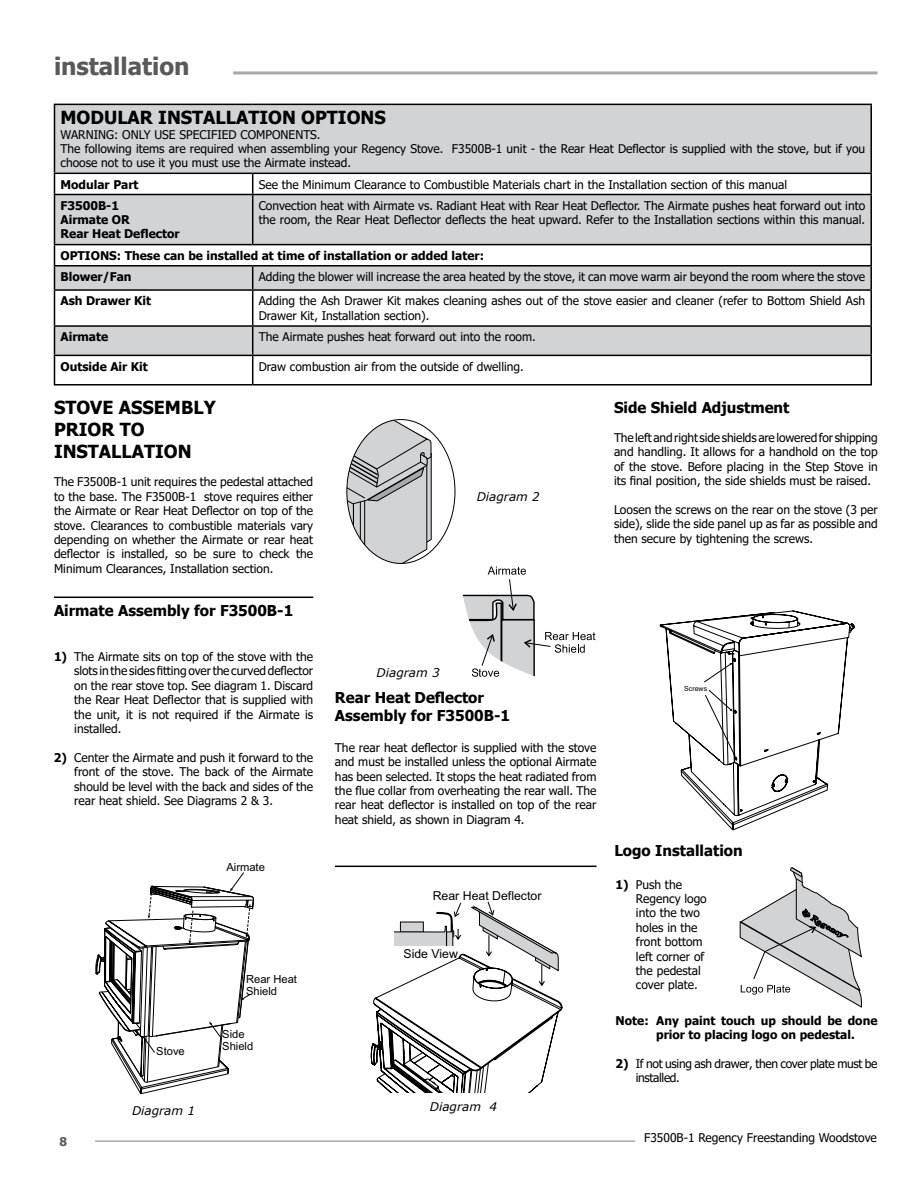
<style>
.page{position:relative;width:918px;height:1188px;background:#fff}
.page>*{position:absolute;margin:0;border:0;box-sizing:border-box;transform-origin:0 0}
.t1{font:700 24px "Tahoma";color:#58595b}
.t2{font:700 18px/21.6px "Tahoma";color:#000}
.t3{font:700 15px/18px "Tahoma";color:#000}
.t4{font:12.3px "Arial";color:#000}
.t5{font:12px/14.4px "Tahoma";color:#000;text-align:justify}
.t6{font:700 12px/14.4px "Tahoma";color:#000}
.t7{font:12px/14.4px "Tahoma";letter-spacing:-.03em;color:#000}
.t8{font:italic 12px "Verdana";color:#000}
.t9{font:700 12px "Tahoma";color:#58595b}
.t10{font:11.25px/12.5px "Arial";color:#000}
.t11{font:7.05px "Arial";color:#000}
.s1{font-weight:700}
</style>
<div class="page">
<hr style="left:95px;top:1140px;width:540px;height:2px;background:#a7a9ac">
<hr style="left:233px;top:71px;width:644px;height:3px;background:#a7a9ac">
<svg style="left:462px;top:567px;width:133px;height:110px"></svg>
<svg style="left:740px;top:867px;width:122px;height:141px"></svg>
<svg style="left:371px;top:901px;width:192px;height:192px"></svg>
<svg style="left:660px;top:611px;width:195px;height:219px"></svg>
<svg style="left:347px;top:420px;width:85px;height:143px"></svg>
<hr style="left:54px;top:597px;width:259px;height:1px;background:#000">
<hr style="left:335px;top:866px;width:262px;height:1px;background:#000">
<svg style="left:95px;top:872px;width:160px;height:223px"></svg>
<svg style="left:55px;top:105px;width:815px;height:250px;fill:#d1d3d4"></svg>
<hr style="left:54px;top:104px;width:199px;height:1px;background:#000">
<hr style="left:54px;top:105px;width:1px;height:68px;background:#000">
<hr style="left:253px;top:104px;width:619px;height:1px;background:#000">
<hr style="left:870px;top:105px;width:2px;height:68px;background:#000">
<hr style="left:54px;top:173px;width:199px;height:1px;background:#000">
<svg style="left:54px;top:174px;width:1px;height:20px"></svg>
<hr style="left:253px;top:173px;width:619px;height:1px;background:#000">
<svg style="left:252px;top:174px;width:1px;height:20px"></svg>
<hr style="left:870px;top:174px;width:2px;height:20px;background:#000">
<hr style="left:54px;top:194px;width:199px;height:1px;background:#000">
<hr style="left:54px;top:195px;width:1px;height:49px;background:#000">
<hr style="left:253px;top:194px;width:619px;height:1px;background:#000">
<hr style="left:252px;top:195px;width:1px;height:49px;background:#000">
<hr style="left:870px;top:195px;width:2px;height:49px;background:#000">
<hr style="left:54px;top:244px;width:199px;height:1px;background:#000">
<hr style="left:253px;top:244px;width:619px;height:1px;background:#000">
<hr style="left:870px;top:245px;width:2px;height:20px;background:#000">
<hr style="left:54px;top:265px;width:199px;height:2px;background:#000">
<svg style="left:54px;top:245px;width:1px;height:44px"></svg>
<hr style="left:253px;top:265px;width:619px;height:2px;background:#000">
<svg style="left:252px;top:267px;width:1px;height:22px"></svg>
<hr style="left:870px;top:267px;width:2px;height:22px;background:#000">
<hr style="left:54px;top:289px;width:199px;height:2px;background:#000">
<hr style="left:54px;top:291px;width:1px;height:34px;background:#000">
<hr style="left:253px;top:289px;width:619px;height:2px;background:#000">
<hr style="left:252px;top:291px;width:1px;height:34px;background:#000">
<hr style="left:870px;top:291px;width:2px;height:34px;background:#000">
<hr style="left:54px;top:325px;width:199px;height:2px;background:#000">
<hr style="left:253px;top:325px;width:619px;height:2px;background:#000">
<hr style="left:870px;top:327px;width:2px;height:28px;background:#000">
<hr style="left:54px;top:355px;width:199px;height:1px;background:#000">
<svg style="left:54px;top:327px;width:1px;height:57px"></svg>
<hr style="left:253px;top:355px;width:619px;height:1px;background:#000">
<svg style="left:252px;top:327px;width:1px;height:57px"></svg>
<hr style="left:870px;top:356px;width:2px;height:28px;background:#000">
<hr style="left:54px;top:384px;width:199px;height:2px;background:#000">
<hr style="left:253px;top:384px;width:619px;height:2px;background:#000">
<h1 class="t1" style="left:54px;top:50px;width:137px">installation</h1>
<h2 class="t2" style="left:60px;top:108px;width:327px">MODULAR INSTALLATION OPTIONS</h2>
<p class="t5" style="left:60px;top:128px;width:806px;text-align:left">WARNING: ONLY USE SPECIFIED COMPONENTS.<br>The following items are required when assembling your Regency Stove. F3500B-1 unit - the Rear Heat Deflector is supplied with the stove, but if you choose not to use it you must use the Airmate instead.</p>
<p class="t6" style="left:60px;top:177px;width:80px">Modular Part</p>
<p class="t5" style="left:259px;top:178px;width:530px">See the Minimum Clearance to Combustible Materials chart in the Installation section of this manual</p>
<p class="t6" style="left:60px;top:199px;width:121px">F3500B-1<br>Airmate OR<br>Rear Heat Deflector</p>
<p class="t5" style="left:259px;top:199px;width:608px">Convection heat with Airmate vs. Radiant Heat with Rear Heat Deflector. The Airmate pushes heat forward out into the room, the Rear Heat Deflector deflects the heat upward. Refer to the Installation sections within this manual.</p>
<p class="t6" style="left:60px;top:245px;width:425px;line-height:21.1px">OPTIONS: These can be installed at time of installation or added later:<br>Blower/Fan</p>
<p class="t5" style="left:259px;top:270px;width:608px">Adding the blower will increase the area heated by the stove, it can move warm air beyond the room where the stove</p>
<p class="t6" style="left:60px;top:294px;width:92px">Ash Drawer Kit</p>
<p class="t5" style="left:259px;top:294px;width:608px">Adding the Ash Drawer Kit makes cleaning ashes out of the stove easier and cleaner (refer to Bottom Shield Ash<br>Drawer Kit, Installation section).</p>
<p class="t6" style="left:60px;top:330px;width:49px">Airmate</p>
<p class="t5" style="left:259px;top:330px;width:279px">The Airmate pushes heat forward out into the room.</p>
<p class="t6" style="left:60px;top:360px;width:89px">Outside Air Kit</p>
<p class="t5" style="left:259px;top:360px;width:267px">Draw combustion air from the outside of dwelling.</p>
<h2 class="t2" style="left:54px;top:398px;width:163px">STOVE ASSEMBLY<br>PRIOR TO<br>INSTALLATION</h2>
<p class="t5" style="left:54px;top:476px;width:261px">The F3500B-1 unit requires the pedestal attached to the base. The F3500B-1 stove requires either the Airmate or Rear Heat Deflector on top of the stove. Clearances to combustible materials vary depending on whether the Airmate or rear heat deflector is installed, so be sure to check the Minimum Clearances, Installation section.</p>
<p class="t3" style="left:54px;top:602px;width:241px">Airmate Assembly for F3500B-1</p>
<p class="t5" style="left:74px;top:650px;width:240px;text-indent:-20px"><span class="s1">1)</span> The Airmate sits on top of the stove with the slots in the sides fitting over the curved deflector on the rear stove top. See diagram 1. Discard the Rear Heat Deflector that is supplied with the unit, it is not required if the Airmate is installed.</p>
<p class="t5" style="left:74px;top:751px;width:240px;text-indent:-20px"><span class="s1">2)</span> Center the Airmate and push it forward to the front of the stove. The back of the Airmate should be level with the back and sides of the rear heat shield. See Diagrams 2 &amp; 3.</p>
<p class="t10" style="left:226px;top:861px;width:40px">Airmate</p>
<p class="t10" style="left:156px;top:1045px;width:30px">Stove</p>
<p class="t10" style="left:246px;top:973px;width:52px">Rear Heat<br>Shield</p>
<p class="t10" style="left:222px;top:1028px;width:33px">Side<br>Shield</p>
<p class="t8" style="left:477px;top:488px;width:65px">Diagram 2</p>
<p class="t8" style="left:377px;top:664px;width:65px">Diagram 3</p>
<p class="t3" style="left:335px;top:689px;width:177px">Rear Heat Deflector<br>Assembly for F3500B-1</p>
<p class="t5" style="left:335px;top:741px;width:263px">The rear heat deflector is supplied with the stove and must be installed unless the optional Airmate has been selected. It stops the heat radiated from the flue collar from overheating the rear wall. The rear heat deflector is installed on top of the rear heat shield, as shown in Diagram 4.</p>
<p class="t4" style="left:433px;top:889px;width:110px">Rear Heat Deflector</p>
<p class="t4" style="left:403px;top:947px;width:56px">Side View</p>
<p class="t8" style="left:132px;top:1102px;width:65px">Diagram 1</p>
<p class="t8" style="left:430px;top:1098px;width:69px">Diagram 4</p>
<p class="t3" style="left:614px;top:399px;width:177px">Side Shield Adjustment</p>
<p class="t5" style="left:614px;top:431px;width:265px">The left and right side shields are lowered for shipping and handling. It allows for a handhold on the top of the stove. Before placing in the Step Stove in its final position, the side shields must be raised.</p>
<p class="t5" style="left:614px;top:503px;width:265px">Loosen the screws on the rear on the stove (3 per side), slide the side panel up as far as possible and then secure by tightening the screws.</p>
<p class="t11" style="left:684px;top:684px;width:25px">Screws</p>
<p class="t3" style="left:614px;top:842px;width:130px">Logo Installation</p>
<p class="t5" style="left:636px;top:878px;width:72px;text-align:left;text-indent:-20px"><span class="s1">1)</span> Push the<br>Regency logo into the two holes in the front bottom left corner of the pedestal cover plate.</p>
<p class="t6" style="left:656px;top:1014px;width:223px;text-indent:-40px">Note: Any paint touch up should be done prior to placing logo on pedestal.</p>
<p class="t7" style="left:636px;top:1057px;width:243px;text-indent:-20px"><span class="s1">2)</span> If not using ash drawer, then cover plate must be installed.</p>
<p class="t9" style="left:60px;top:1133px;width:9px">8</p>
<p class="t5" style="left:644px;top:1131px;width:234px">F3500B-1 Regency Freestanding Woodstove</p>
</div>
